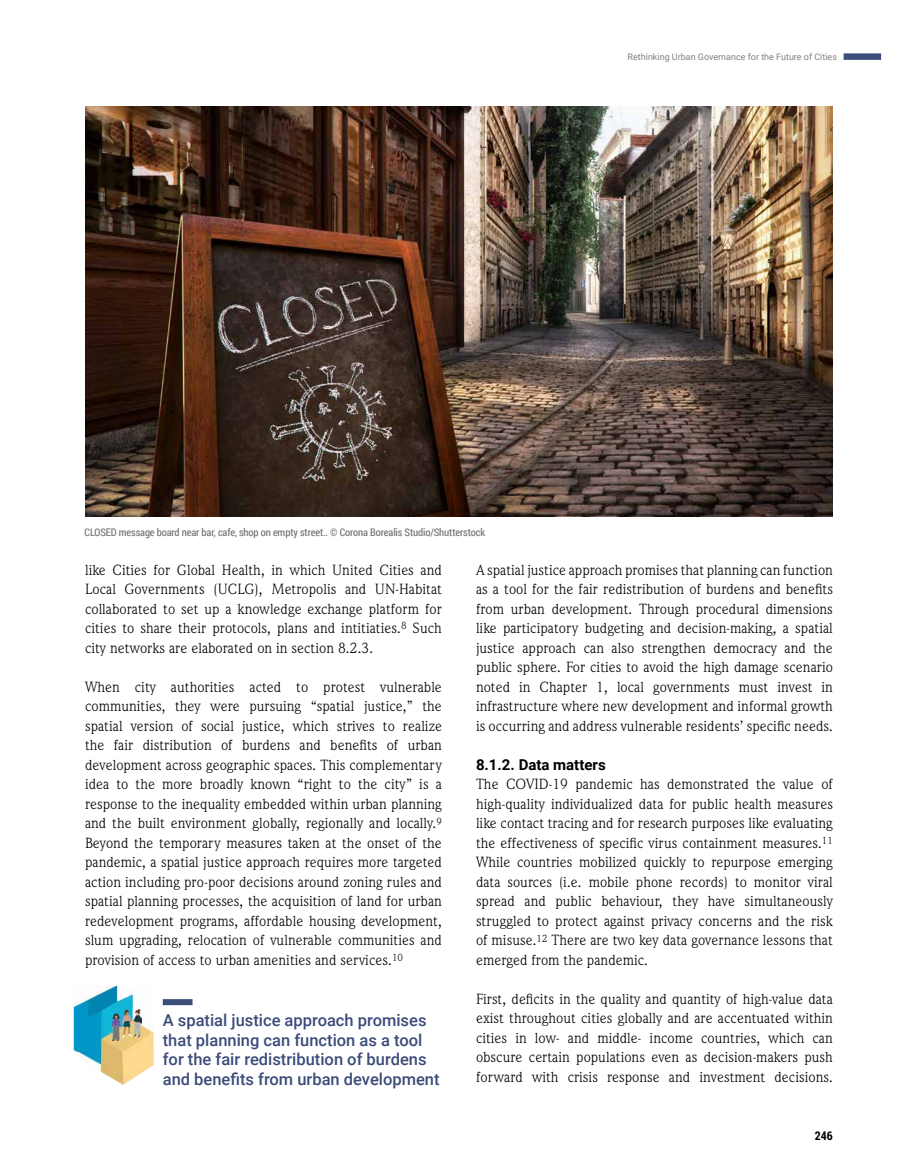
<style>
.page{position:relative;width:918px;height:1170px;background:#fff}
.page>*{position:absolute;margin:0;border:0;box-sizing:border-box;transform-origin:0 0}
.t1{font:500 16.5px/19.5px "Roboto";color:#3c4c7a}
.t2{font:15px/19.5px "Weidemann IT Cby BT";color:#000;text-align:justify}
.t3{font:700 15px "Roboto";color:#000}
.t4{font:700 12px "Roboto Condensed";color:#000}
.t5{font:10.5px "Roboto Condensed";letter-spacing:-.01em;color:#6d6e71}
.t6{font:9px "Roboto";color:#808285}
</style>
<div class="page">
<div style="left:844px;top:53px;width:37px;height:7px;background:#3d4d7a"></div>
<img style="left:85px;top:106px;width:748px;height:410px">
<div style="left:163px;top:999px;width:30px;height:6px;background:#3c4c7a"></div>
<img style="left:74px;top:985px;width:80px;height:99px">
<img style="left:112px;top:1009px;width:30px;height:31px">
<p class="t6" style="left:628px;top:51px;width:211px">Rethinking Urban Governance for the Future of Cities</p>
<p class="t5" style="left:85px;top:524px;width:402px">CLOSED message board near bar, cafe, shop on empty street.. © Corona Borealis Studio/Shutterstock</p>
<p class="t2" style="left:85px;top:559px;width:358px">like Cities for Global Health, in which United Cities and Local Governments (UCLG), Metropolis and UN-Habitat collaborated to set up a knowledge exchange platform for cities to share their protocols, plans and intitiaties.<sup>8</sup> Such city networks are elaborated on in section 8.2.3.</p>
<p class="t2" style="left:85px;top:676px;width:358px">When city authorities acted to protest vulnerable communities, they were pursuing “spatial justice,” the spatial version of social justice, which strives to realize the fair distribution of burdens and benefits of urban development across geographic spaces. This complementary idea to the more broadly known “right to the city” is a response to the inequality embedded within urban planning and the built environment globally, regionally and locally.<sup>9<br></sup>Beyond the temporary measures taken at the onset of the pandemic, a spatial justice approach requires more targeted action including pro-poor decisions around zoning rules and spatial planning processes, the acquisition of land for urban redevelopment programs, affordable housing development, slum upgrading, relocation of vulnerable communities and provision of access to urban amenities and services.<sup>10</sup></p>
<p class="t1" style="left:163px;top:1010px;width:278px">A spatial justice approach promises that planning can function as a tool for the fair redistribution of burdens and benefits from urban development</p>
<p class="t2" style="left:476px;top:559px;width:359px">A spatial justice approach promises that planning can function as a tool for the fair redistribution of burdens and benefits from urban development. Through procedural dimensions like participatory budgeting and decision-making, a spatial justice approach can also strengthen democracy and the public sphere. For cities to avoid the high damage scenario noted in Chapter 1, local governments must invest in infrastructure where new development and informal growth is occurring and address vulnerable residents’ specific needs.</p>
<p class="t3" style="left:476px;top:753px;width:131px">8.1.2. Data matters</p>
<p class="t2" style="left:476px;top:774px;width:358px">The COVID-19 pandemic has demonstrated the value of high-quality individualized data for public health measures like contact tracing and for research purposes like evaluating the effectiveness of specific virus containment measures.<sup>11<br></sup>While countries mobilized quickly to repurpose emerging data sources (i.e. mobile phone records) to monitor viral spread and public behaviour, they have simultaneously struggled to protect against privacy concerns and the risk of misuse.<sup>12</sup> There are two key data governance lessons that emerged from the pandemic.</p>
<p class="t2" style="left:476px;top:988px;width:358px">First, deficits in the quality and quantity of high-value data exist throughout cities globally and are accentuated within cities in low- and middle- income countries, which can obscure certain populations even as decision-makers push forward with crisis response and investment decisions.</p>
<p class="t4" style="left:815px;top:1126px;width:20px">246</p>
</div>
